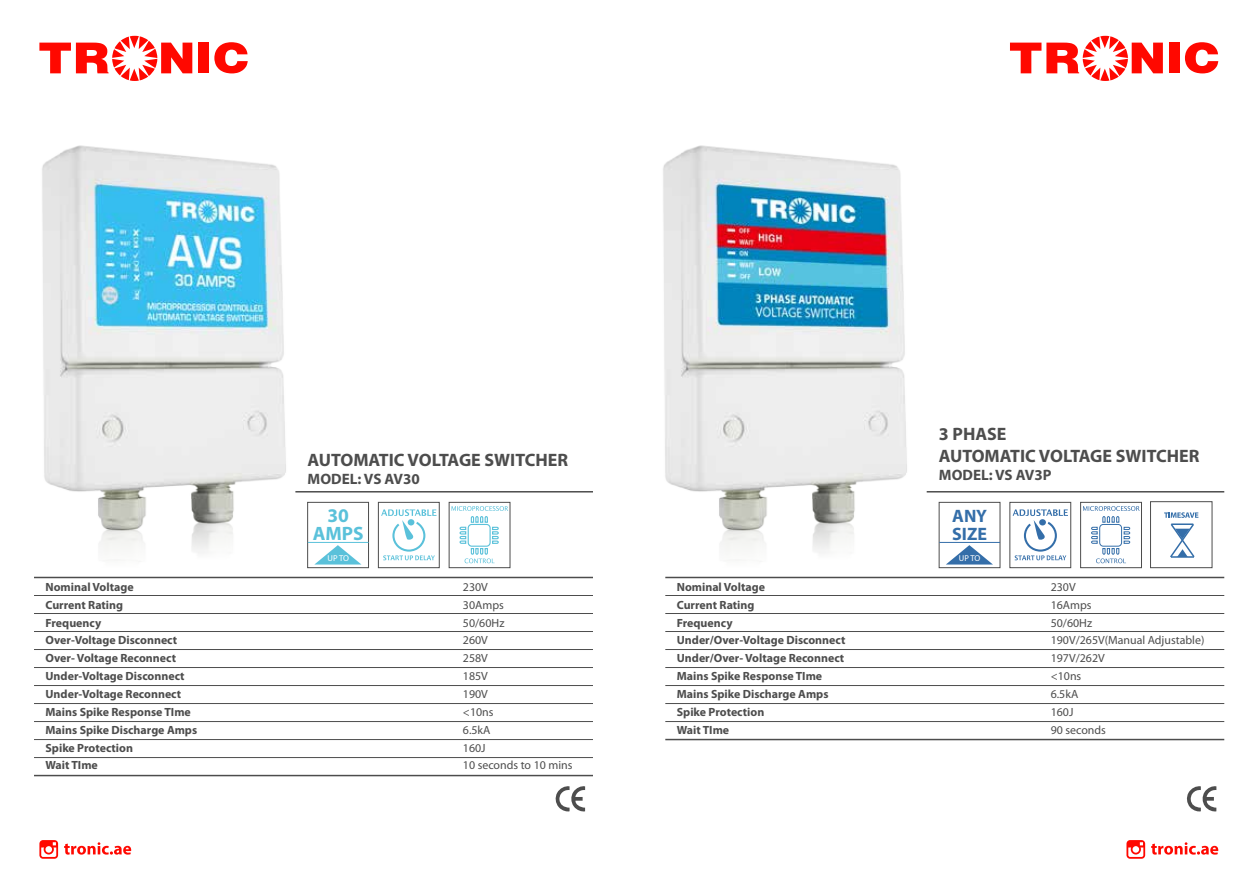
<style>
.page{position:relative;width:1259px;height:893px;background:#fff}
.page>*{position:absolute;margin:0;border:0;box-sizing:border-box;transform-origin:0 0}
.t1{font:700 19.35px/17.9px "Myriad Pro";color:#5ac1da;text-align:center}
.t2{font:700 18px/21.6px "Myriad Pro";color:#4d4d4d}
.t3{font:700 18px/17.9px "Myriad Pro";color:#346ea9}
.t4{font:700 15.15px "Myriad Pro";color:#4d4d4d}
.t5{font:700 11.85px/17.9px "Myriad Pro";color:#4d4d4d}
.t6{font:11.85px/17.9px "Myriad Pro";color:#4d4d4d}
.t7{font:8.55px "Myriad Pro";letter-spacing:-.015em;color:#fff}
</style>
<div class="page">
<img style="left:42px;top:145px;width:244px;height:393px">
<img style="left:663px;top:145px;width:244px;height:393px">
<svg style="left:39px;top:36px;width:153px;height:45px"></svg>
<div style="left:199px;top:43px;width:10px;height:30px;background:#ff0800"></div>
<svg style="left:214px;top:42px;width:34px;height:31px"></svg>
<svg style="left:1010px;top:36px;width:153px;height:45px"></svg>
<div style="left:1169px;top:43px;width:10px;height:30px;background:#ff0800"></div>
<svg style="left:1185px;top:42px;width:33px;height:31px"></svg>
<div style="left:1150px;top:501px;width:62px;height:67px;border:1px solid #4d4d4d"></div>
<svg style="left:1164px;top:512px;width:34px;height:46px"></svg>
<svg style="left:555px;top:786px;width:30px;height:26px"></svg>
<hr style="left:34px;top:577px;width:559px;height:1px;background:#4d4d4d">
<hr style="left:34px;top:595px;width:559px;height:1px;background:#4d4d4d">
<hr style="left:34px;top:613px;width:559px;height:1px;background:#4d4d4d">
<hr style="left:34px;top:631px;width:559px;height:1px;background:#4d4d4d">
<hr style="left:34px;top:649px;width:559px;height:1px;background:#4d4d4d">
<hr style="left:34px;top:667px;width:559px;height:1px;background:#4d4d4d">
<hr style="left:34px;top:685px;width:559px;height:1px;background:#4d4d4d">
<hr style="left:34px;top:703px;width:559px;height:1px;background:#4d4d4d">
<hr style="left:34px;top:721px;width:559px;height:1px;background:#4d4d4d">
<hr style="left:34px;top:739px;width:559px;height:1px;background:#4d4d4d">
<hr style="left:34px;top:757px;width:559px;height:1px;background:#4d4d4d">
<hr style="left:34px;top:775px;width:559px;height:1px;background:#4d4d4d">
<svg style="left:64px;top:842px;width:67px;height:13px"></svg>
<svg style="left:39px;top:840px;width:19px;height:19px"></svg>
<svg style="left:1151px;top:842px;width:67px;height:13px"></svg>
<svg style="left:1126px;top:840px;width:19px;height:19px"></svg>
<hr style="left:295px;top:491px;width:298px;height:1px;background:#4d4d4d">
<div style="left:307px;top:502px;width:62px;height:66px;border:1px solid #4d4d4d"></div>
<svg style="left:315px;top:545px;width:46px;height:19px"></svg>
<div style="left:378px;top:502px;width:61px;height:66px;border:1px solid #4d4d4d"></div>
<svg style="left:381px;top:509px;width:55px;height:51px"></svg>
<div style="left:449px;top:502px;width:61px;height:66px;border:1px solid #4d4d4d"></div>
<svg style="left:451px;top:506px;width:57px;height:57px"></svg>
<div style="left:939px;top:502px;width:61px;height:66px;border:1px solid #4d4d4d"></div>
<svg style="left:946px;top:545px;width:46px;height:19px"></svg>
<div style="left:1009px;top:502px;width:62px;height:66px;border:1px solid #4d4d4d"></div>
<svg style="left:1012px;top:509px;width:56px;height:51px"></svg>
<div style="left:1080px;top:502px;width:61px;height:66px;border:1px solid #4d4d4d"></div>
<svg style="left:1083px;top:506px;width:56px;height:57px"></svg>
<svg style="left:1187px;top:786px;width:29px;height:26px"></svg>
<hr style="left:665px;top:577px;width:559px;height:1px;background:#4d4d4d">
<hr style="left:665px;top:595px;width:559px;height:1px;background:#4d4d4d">
<hr style="left:665px;top:613px;width:559px;height:1px;background:#4d4d4d">
<hr style="left:665px;top:631px;width:559px;height:1px;background:#4d4d4d">
<hr style="left:665px;top:649px;width:559px;height:1px;background:#4d4d4d">
<hr style="left:665px;top:667px;width:559px;height:1px;background:#4d4d4d">
<hr style="left:665px;top:685px;width:559px;height:1px;background:#4d4d4d">
<hr style="left:665px;top:703px;width:559px;height:1px;background:#4d4d4d">
<hr style="left:665px;top:721px;width:559px;height:1px;background:#4d4d4d">
<hr style="left:665px;top:739px;width:559px;height:1px;background:#4d4d4d">
<hr style="left:926px;top:491px;width:298px;height:1px;background:#4d4d4d">
<h2 class="t2" style="left:308px;top:449px;width:262px">AUTOMATIC VOLTAGE SWITCHER</h2>
<p class="t4" style="left:308px;top:469px;width:114px">MODEL: VS AV30</p>
<h1 class="t1" style="left:313px;top:506px;width:52px">30<br>AMPS</h1>
<p class="t7" style="left:327px;top:553px;width:23px">UP TO</p>
<p class="t5" style="left:46px;top:578px;width:153px">Nominal Voltage<br>Current Rating<br>Frequency<br>Over-Voltage Disconnect<br>Over- Voltage Reconnect<br>Under-Voltage Disconnect<br>Under-Voltage Reconnect<br>Mains Spike Response TIme<br>Mains Spike Discharge Amps<br>Spike Protection<br>Wait TIme</p>
<p class="t6" style="left:463px;top:578px;width:111px">230V<br>30Amps<br>50/60Hz<br>260V<br>258V<br>185V<br>190V<br>&lt;10ns<br>6.5kA<br>160J<br>10 seconds to 10 mins</p>
<h2 class="t2" style="left:939px;top:423px;width:262px">3 PHASE<br>AUTOMATIC VOLTAGE SWITCHER</h2>
<p class="t4" style="left:939px;top:465px;width:114px">MODEL: VS AV3P</p>
<h2 class="t3" style="left:952px;top:506px;width:36px">ANY<br>SIZE</h2>
<p class="t7" style="left:959px;top:553px;width:23px">UP TO</p>
<p class="t5" style="left:677px;top:578px;width:170px">Nominal Voltage<br>Current Rating<br>Frequency<br>Under/Over-Voltage Disconnect<br>Under/Over- Voltage Reconnect<br>Mains Spike Response TIme<br>Mains Spike Discharge Amps<br>Spike Protection<br>Wait TIme</p>
<p class="t6" style="left:1050px;top:578px;width:155px">230V<br>16Amps<br>50/60Hz<br>190V/265V(Manual Adjustable)<br>197V/262V<br>&lt;10ns<br>6.5kA<br>160J<br>90 seconds</p>
</div>
